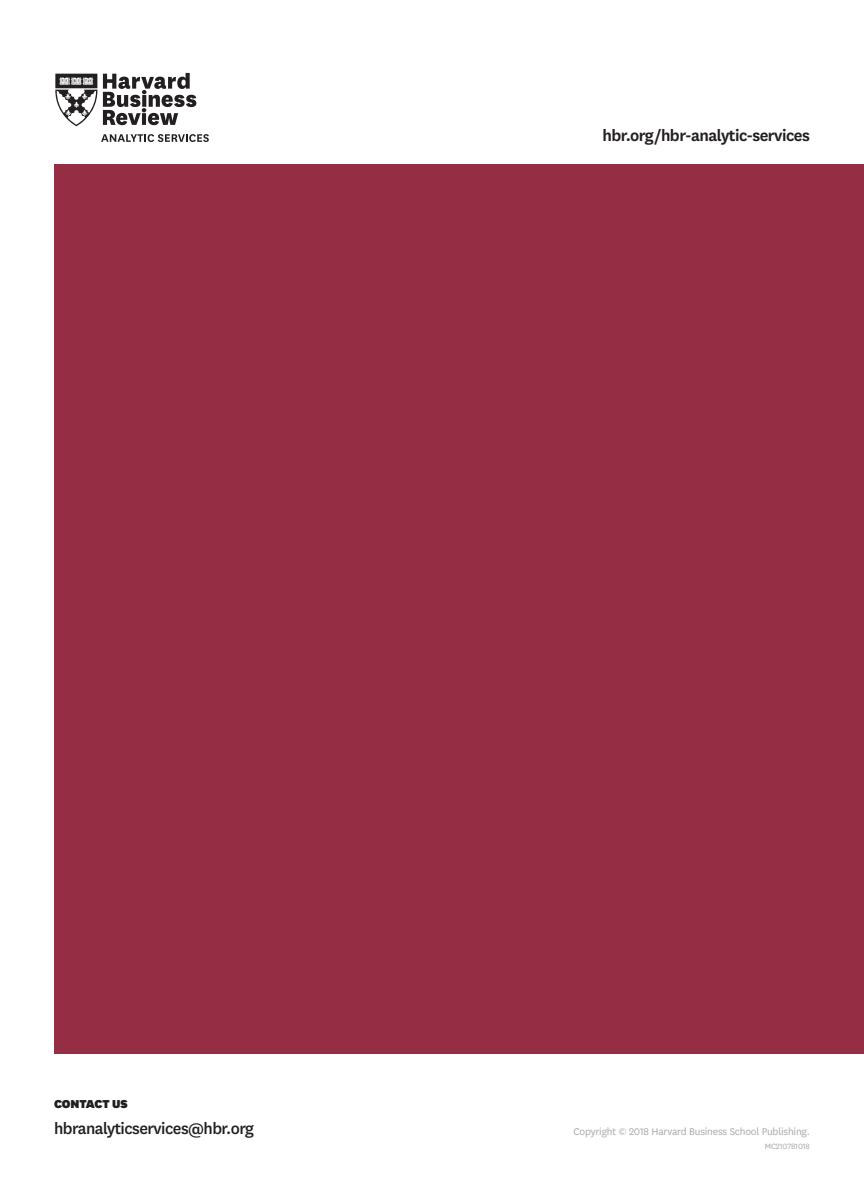
<style>
.page{position:relative;width:864px;height:1188px;background:#fff}
.page>*{position:absolute;margin:0;border:0;box-sizing:border-box;transform-origin:0 0}
.t1{font:600 18px "National HBR";letter-spacing:-.03em;color:#231f20}
.t2{font:500 18px "National HBR";letter-spacing:-.03em;color:#231f20}
.t3{font:900 13.5px "National HBR";color:#231f20}
.t4{font:11.4px "National HBR";letter-spacing:-.015em;color:#a8a9ad}
.t5{font:9px "National HBR";letter-spacing:-.015em;color:#a8a9ad}
</style>
<div class="page">
<div style="left:54px;top:165px;width:810px;height:889px;background:#952e45"></div>
<svg style="left:55px;top:72px;width:141px;height:55px"></svg>
<svg style="left:101px;top:134px;width:108px;height:8px"></svg>
<h1 class="t1" style="left:603px;top:123px;width:209px">hbr.org/hbr-analytic-services</h1>
<p class="t3" style="left:54px;top:1095px;width:75px">CONTACT US</p>
<h1 class="t2" style="left:54px;top:1116px;width:202px">hbranalyticservices@hbr.org</h1>
<p class="t4" style="left:573px;top:1124px;width:238px">Copyright © 2018 Harvard Business School Publishing.</p>
<p class="t5" style="left:765px;top:1141px;width:47px">MC210781018</p>
</div>
